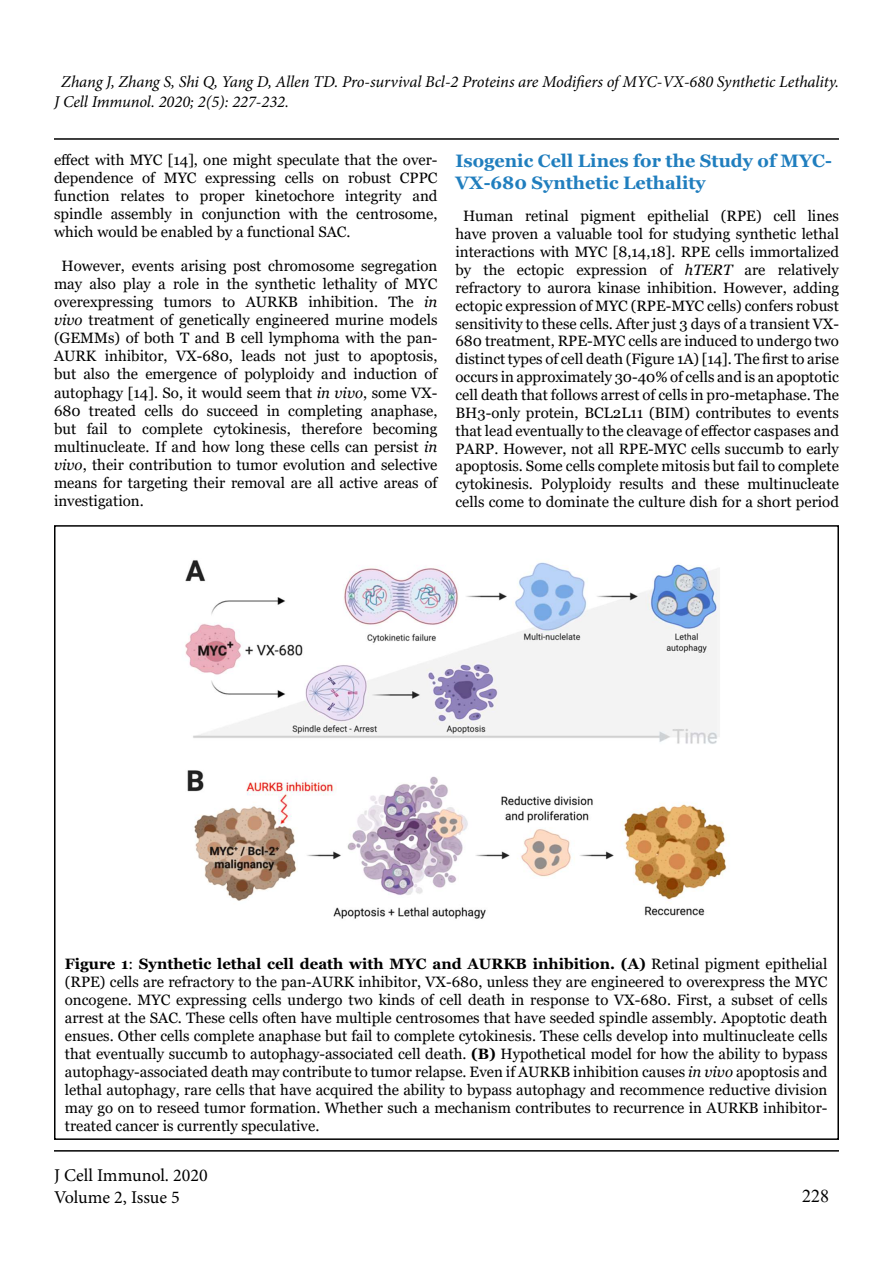
<style>
.page{position:relative;width:893px;height:1263px;background:#fff}
.page>*{position:absolute;margin:0;border:0;box-sizing:border-box;transform-origin:0 0}
.t1{font:700 18px/21.6px "Georgia";color:#207ebe}
.t2{font:18px/21.6px "Minion Pro";letter-spacing:-.005em;color:#000}
.t3{font:18px "Times New Roman";color:#000}
.t4{font:italic 16.5px/19.8px "Minion Pro";letter-spacing:-.005em;color:#000}
.t5{font:15px/18.1px "Georgia";color:#000;text-align:justify}
.s1{font-style:italic}
.s2{font-weight:700}
</style>
<div class="page">
<hr style="left:54px;top:1150px;width:785px;height:1px;background:#000101">
<hr style="left:54px;top:138px;width:785px;height:2px;background:#000101">
<img style="left:185px;top:560px;width:542px;height:359px">
<p class="t4" style="left:54px;top:72px;width:786px;text-indent:7px">Zhang J, Zhang S, Shi Q, Yang D, Allen TD. Pro-survival Bcl-2 Proteins are Modifiers of MYC-VX-680 Synthetic Lethality.<br>J Cell Immunol. 2020; 2(5): 227-232.</p>
<p class="t5" style="left:54px;top:151px;width:385px">effect with MYC [14], one might speculate that the over&shy;dependence of MYC expressing cells on robust CPPC function relates to proper kinetochore integrity and spindle assembly in conjunction with the centrosome, which would be enabled by a functional SAC.</p>
<p class="t5" style="left:54px;top:257px;width:385px;text-indent:8px">However, events arising post chromosome segregation may also play a role in the synthetic lethality of MYC overexpressing tumors to AURKB inhibition. The <span class="s1">in vivo</span> treatment of genetically engineered murine models (GEMMs) of both T and B cell lymphoma with the pan-AURK inhibitor, VX-680, leads not just to apoptosis, but also the emergence of polyploidy and induction of autophagy [14]. So, it would seem that <span class="s1">in vivo</span>, some VX-680 treated cells do succeed in completing anaphase, but fail to complete cytokinesis, therefore becoming multinucleate. If and how long these cells can persist <span class="s1">in vivo</span>, their contribution to tumor evolution and selective means for targeting their removal are all active areas of investigation.</p>
<p class="t1" style="left:455px;top:150px;width:378px">Isogenic Cell Lines for the Study of MYC-<br>VX-680 Synthetic Lethality</p>
<p class="t5" style="left:455px;top:208px;width:385px;text-align:center">Human retinal pigment epithelial (RPE) cell lines have proven a valuable tool for studying synthetic lethal interactions with MYC [8,14,18]. RPE cells immortalized by the ectopic expression of <span class="s1">hTERT</span> are relatively refractory to aurora kinase inhibition. However, adding ectopic expression of MYC (RPE-MYC cells) confers robust sensitivity to these cells. After just 3 days of a transient VX-680 treatment, RPE-MYC cells are induced to undergo two distinct types of cell death (Figure 1A) [14]. The first to arise occurs in approximately 30-40% of cells and is an apoptotic cell death that follows arrest of cells in pro-metaphase. The BH3-only protein, BCL2L11 (BIM) contributes to events that lead eventually to the cleavage of effector caspases and PARP. However, not all RPE-MYC cells succumb to early apoptosis. Some cells complete mitosis but fail to complete cytokinesis. Polyploidy results and these multinucleate cells come to dominate the culture dish for a short period</p>
<p class="t5" style="left:65px;top:955px;width:764px"><span class="s2">Figure 1</span>: <span class="s2">Synthetic lethal cell death with MYC and AURKB inhibition. (A)</span> Retinal pigment epithelial (RPE) cells are refractory to the pan-AURK inhibitor, VX-680, unless they are engineered to overexpress the MYC oncogene. MYC expressing cells undergo two kinds of cell death in response to VX-680. First, a subset of cells arrest at the SAC. These cells often have multiple centrosomes that have seeded spindle assembly. Apoptotic death ensues. Other cells complete anaphase but fail to complete cytokinesis. These cells develop into multinucleate cells that eventually succumb to autophagy-associated cell death. <span class="s2">(B)</span> Hypothetical model for how the ability to bypass autophagy-associated death may contribute to tumor relapse. Even if AURKB inhibition causes <span class="s1">in vivo</span> apoptosis and lethal autophagy, rare cells that have acquired the ability to bypass autophagy and recommence reductive division may go on to reseed tumor formation. Whether such a mechanism contributes to recurrence in AURKB inhibitor&shy;treated cancer is currently speculative.</p>
<p class="t2" style="left:54px;top:1164px;width:155px">J Cell Immunol. 2020<br>Volume 2, Issue 5</p>
<p class="t3" style="left:802px;top:1184px;width:28px">228</p>
</div>
